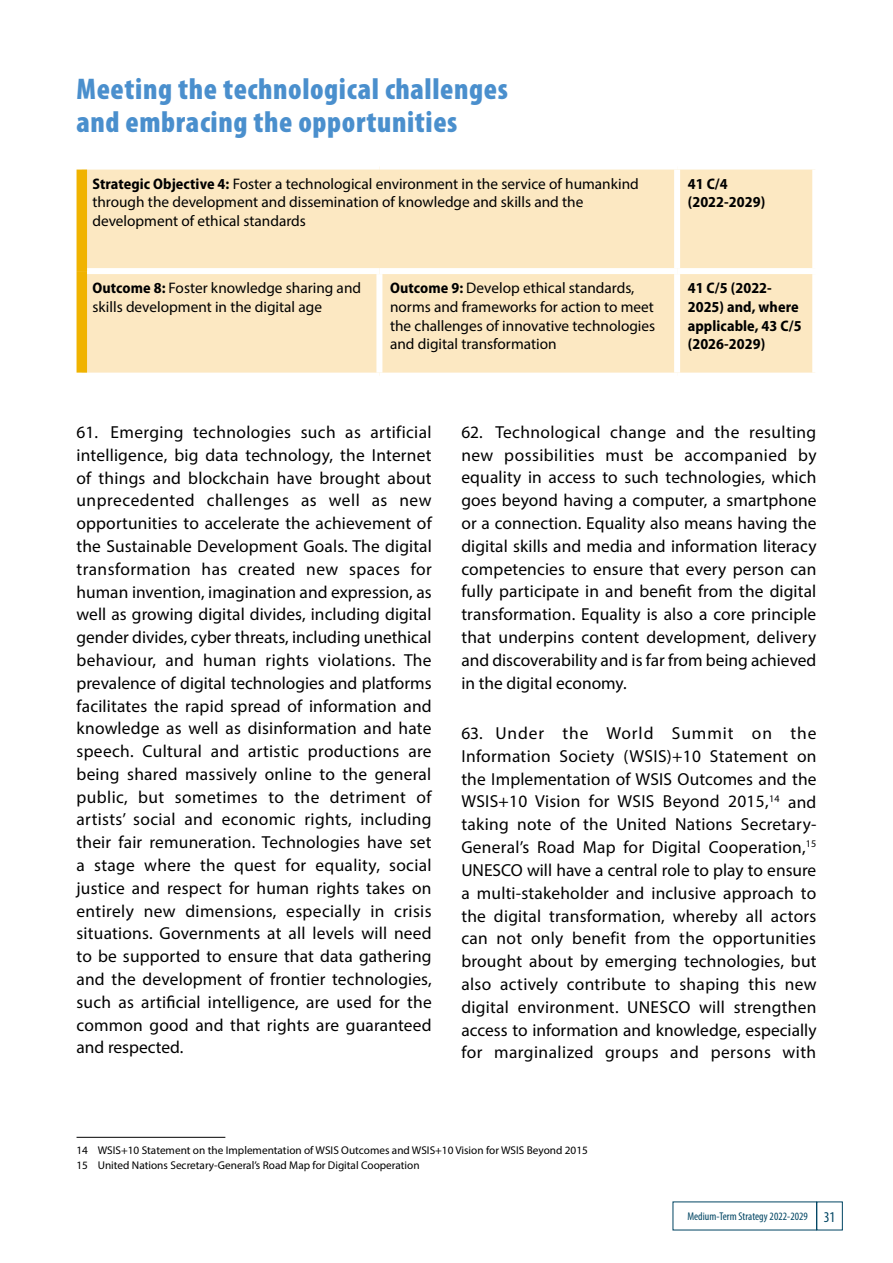
<style>
.page{position:relative;width:893px;height:1263px;background:#fff}
.page>*{position:absolute;margin:0;border:0;box-sizing:border-box;transform-origin:0 0}
.t1{font:900 condensed 30px/33px "Myriad Pro";letter-spacing:.02em;color:#4a8fcd}
.t2{font:17.4px/22.8px "Myriad Pro";letter-spacing:.005em;color:#000;text-align:justify}
.t3{font:15.3px/18.8px "Myriad Pro";color:#000}
.t4{font:700 semi-condensed 15.3px/18.8px "Myriad Pro";letter-spacing:.005em;color:#000}
.t5{font:11.25px/15px "Myriad Pro";color:#000}
.t6{font:condensed 11.25px "Myriad Pro";letter-spacing:.005em;color:#004563}
.s1{font-weight:700;font-stretch:semi-condensed}
.s2{font-size:15px}
</style>
<div class="page">
<div style="left:87px;top:170px;width:725px;height:203px;background:#fce8c2"></div>
<div style="left:376px;top:274px;width:6px;height:99px;background:#fff"></div>
<div style="left:677px;top:268px;width:141px;height:6px;background:#fff"></div>
<div style="left:674px;top:274px;width:6px;height:99px;background:#fff"></div>
<div style="left:77px;top:271px;width:10px;height:102px;background:#f0b300"></div>
<div style="left:674px;top:170px;width:6px;height:98px;background:#fff"></div>
<div style="left:87px;top:268px;width:292px;height:6px;background:#fff"></div>
<div style="left:379px;top:268px;width:298px;height:6px;background:#fff"></div>
<div style="left:77px;top:170px;width:10px;height:101px;background:#f0b300"></div>
<hr style="left:77px;top:1137px;width:148px;height:1px;background:#000">
<h1 class="t1" style="left:77px;top:72px;width:433px">Meeting the technological challenges and embracing the opportunities</h1>
<p class="t3" style="left:92px;top:174px;width:548px"><span class="s1">Strategic Objective 4:</span> Foster a technological environment in the service of humankind through the development and dissemination of knowledge and skills and the development of ethical standards</p>
<p class="t4" style="left:688px;top:174px;width:79px">41 C/4 (2022-2029)</p>
<p class="t3" style="left:92px;top:278px;width:270px"><span class="s1">Outcome 8:</span> Foster knowledge sharing and skills development in the digital age</p>
<p class="t3" style="left:390px;top:278px;width:267px"><span class="s1">Outcome 9:</span> Develop ethical standards, norms and frameworks for action to meet the challenges of innovative technologies and digital transformation</p>
<p class="t4" style="left:688px;top:278px;width:115px">41 C/5 (2022-<br>2025) and, where applicable, 43 C/5 (2026-2029)</p>
<p class="t2" style="left:77px;top:420px;width:357px">61. Emerging technologies such as artificial intelligence, big data technology, the Internet of things and blockchain have brought about unprecedented challenges as well as new opportunities to accelerate the achievement of the Sustainable Development Goals. The digital transformation has created new spaces for human invention, imagination and expression, as well as growing digital divides, including digital gender divides, cyber threats, including unethical behaviour, and human rights violations. The prevalence of digital technologies and platforms facilitates the rapid spread of information and knowledge as well as disinformation and hate speech. Cultural and artistic productions are being shared massively online to the general public, but sometimes to the detriment of artists’ social and economic rights, including their fair remuneration. Technologies have set a stage where the quest for equality, social justice and respect for human rights takes on entirely new dimensions, especially in crisis situations. Governments at all levels will need to be supported to ensure that data gathering and the development of frontier technologies, such as artificial intelligence, are used for the common good and that rights are guaranteed and respected.</p>
<p class="t2" style="left:461px;top:420px;width:357px">62. Technological change and the resulting new possibilities must be accompanied by equality in access to such technologies, which goes beyond having a computer, a smartphone or a connection. Equality also means having the digital skills and media and information literacy competencies to ensure that every person can fully participate in and benefit from the digital transformation. Equality is also a core principle that underpins content development, delivery and discoverability and is far from being achieved in the digital economy.</p>
<p class="t2" style="left:461px;top:721px;width:357px">63. Under the World Summit on the Information Society (WSIS)+10 Statement on the Implementation of WSIS Outcomes and the WSIS+10 Vision for WSIS Beyond 2015,<sup>14</sup> and taking note of the United Nations Secretary-General’s Road Map for Digital Cooperation,<sup>15<br></sup>UNESCO will have a central role to play to ensure a multi-stakeholder and inclusive approach to the digital transformation, whereby all actors can not only benefit from the opportunities brought about by emerging technologies, but also actively contribute to shaping this new digital environment. UNESCO will strengthen access to information and knowledge, especially for marginalized groups and persons with</p>
<p class="t5" style="left:77px;top:1143px;width:513px">14 WSIS+10 Statement on the Implementation of WSIS Outcomes and WSIS+10 Vision for WSIS Beyond 2015<br>15 United Nations Secretary-General’s Road Map for Digital Cooperation</p>
<p class="t6" style="left:687px;top:1210px;width:150px">Medium-Term Strategy 2022-2029 <span class="s2">31</span></p>
</div>
